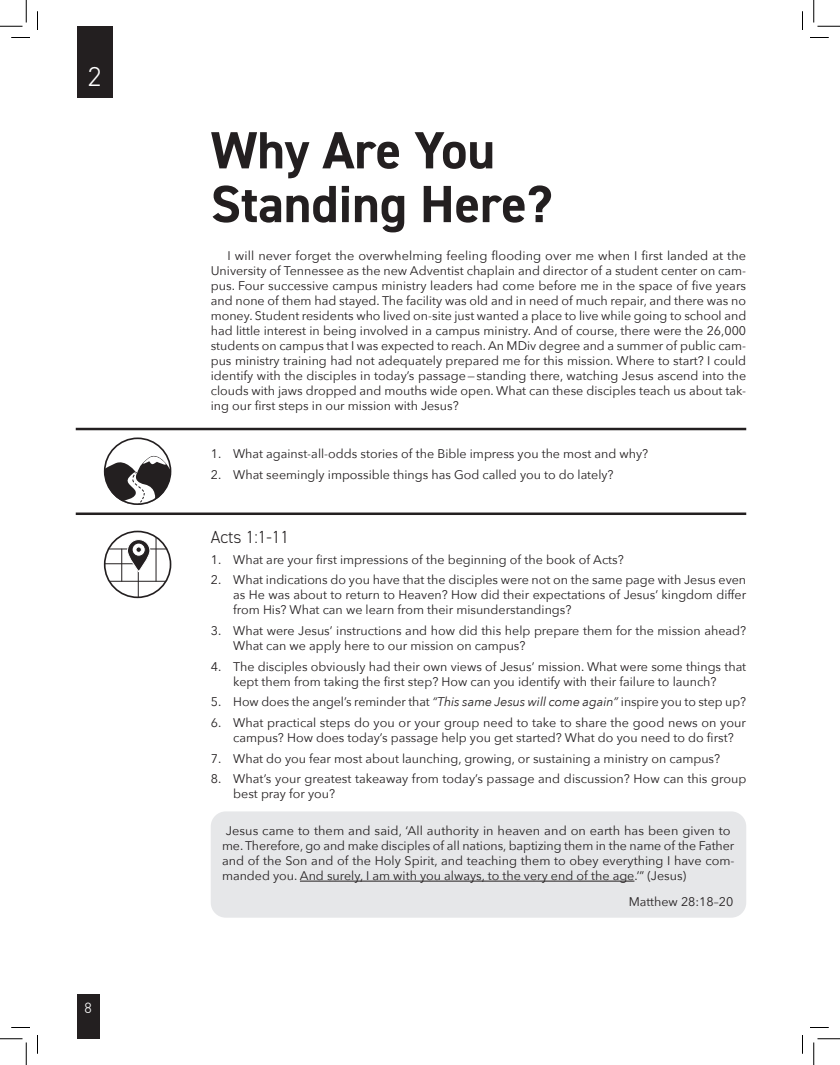
<style>
.page{position:relative;width:840px;height:1065px;background:#fff}
.page>*{position:absolute;margin:0;border:0;box-sizing:border-box;transform-origin:0 0}
.Chapter_Title{font:700 52.5px/53.8px "DIN2014";color:#231f20}
.t1{font:300 27.5px "DIN2014";color:#fff}
.Body_-_Lined_Heading{font:300 17.5px "DIN2014";color:#231f20}
.t2{font:300 15px "DIN2014";color:#fff}
.Body_-_Wide_Space_Se{font:12.5px/15px "Avenir Next";color:#231f20}
.Verse{font:12.5px/15px "Avenir Next";color:#231f20}
.Body{font:12.5px "Avenir Next";color:#231f20}
.s1{font-style:italic}
</style>
<div class="page">
<div style="left:77px;top:994px;width:22px;height:45px;background:#231f20"></div>
<hr style="left:76px;top:428px;width:670px;height:2px;background:#231f20">
<hr style="left:76px;top:513px;width:670px;height:2px;background:#231f20">
<svg style="left:104px;top:450px;width:67px;height:55px"></svg>
<div style="left:104px;top:438px;width:67px;height:67px;border:2px solid #231f20;border-radius:50%"></div>
<div style="left:104px;top:531px;width:67px;height:67px;border:2px solid #231f20;border-radius:50%"></div>
<svg style="left:104px;top:563px;width:35px;height:34px"></svg>
<hr style="left:110px;top:581px;width:56px;height:1px;background:#231f20">
<hr style="left:109px;top:549px;width:57px;height:1px;background:#231f20">
<hr style="left:121px;top:549px;width:1px;height:32px;background:#231f20">
<hr style="left:156px;top:538px;width:1px;height:43px;background:#231f20">
<svg style="left:127px;top:540px;width:23px;height:31px"></svg>
<div style="left:127px;top:539px;width:23px;height:33px;border:1px solid #fff;border-radius:11px"></div>
<div style="left:132px;top:543px;width:13px;height:13px;background:#fff;border-radius:50%"></div>
<div style="left:132px;top:543px;width:13px;height:13px;border:1px solid #231f20;border-radius:50%"></div>
<svg style="left:136px;top:547px;width:6px;height:6px"></svg>
<div style="left:211px;top:811px;width:535px;height:107px;background:#e6e7e9;border-radius:15px"></div>
<hr style="left:300px;top:881px;width:334px;height:1px;background:#231f20">
<div style="left:77px;top:26px;width:35px;height:71px;background:#231f20"></div>
<svg style="left:11px;top:37px;width:19px;height:1px"></svg>
<svg style="left:810px;top:37px;width:19px;height:1px"></svg>
<svg style="left:11px;top:1027px;width:19px;height:1px"></svg>
<svg style="left:810px;top:1027px;width:19px;height:1px"></svg>
<svg style="left:37px;top:11px;width:1px;height:19px"></svg>
<svg style="left:37px;top:1035px;width:1px;height:19px"></svg>
<svg style="left:802px;top:11px;width:1px;height:19px"></svg>
<svg style="left:802px;top:1035px;width:1px;height:19px"></svg>
<svg style="left:0;top:0;width:27px;height:27px"></svg>
<svg style="left:0;top:1039px;width:27px;height:26px"></svg>
<svg style="left:814px;top:0;width:26px;height:27px"></svg>
<svg style="left:814px;top:1039px;width:26px;height:26px"></svg>
<p class="t1" style="left:88px;top:60px;width:15px">2</p>
<p class="t2" style="left:84px;top:999px;width:9px">8</p>
<p class="Chapter_Title" style="left:211px;top:123px;width:343px">Why Are You<br>Standing Here?</p>
<p class="Body_-_Wide_Space_Se" style="left:211px;top:247px;width:537px;text-align:justify;text-indent:17px">I will never forget the overwhelming feeling flooding over me when I first landed at the University of Tennessee as the new Adventist chaplain and director of a student center on cam&shy;pus. Four successive campus ministry leaders had come before me in the space of five years and none of them had stayed. The facility was old and in need of much repair, and there was no money. Student residents who lived on-site just wanted a place to live while going to school and had little interest in being involved in a campus ministry. And of course, there were the 26,000 students on campus that I was expected to reach. An MDiv degree and a summer of public cam&shy;pus ministry training had not adequately prepared me for this mission. Where to start? I could identify with the disciples in today’s passage—standing there, watching Jesus ascend into the clouds with jaws dropped and mouths wide open. What can these disciples teach us about tak&shy;ing our first steps in our mission with Jesus?</p>
<p class="Body_-_Wide_Space_Se" style="left:211px;top:446px;width:439px">1. What against-all-odds stories of the Bible impress you the most and why?</p>
<p class="Body_-_Wide_Space_Se" style="left:211px;top:467px;width:404px">2. What seemingly impossible things has God called you to do lately?</p>
<p class="Body_-_Lined_Heading" style="left:211px;top:526px;width:80px">Acts 1:1-11</p>
<p class="Body_-_Wide_Space_Se" style="left:211px;top:551px;width:415px">1. What are your first impressions of the beginning of the book of Acts?</p>
<p class="Body_-_Wide_Space_Se" style="left:233px;top:572px;width:515px;text-align:justify;text-indent:-22px">2. What indications do you have that the disciples were not on the same page with Jesus even as He was about to return to Heaven? How did their expectations of Jesus’ kingdom differ from His? What can we learn from their misunderstandings?</p>
<p class="Body_-_Wide_Space_Se" style="left:233px;top:623px;width:514px;text-indent:-22px">3. What were Jesus’ instructions and how did this help prepare them for the mission ahead?<br>What can we apply here to our mission on campus?</p>
<p class="Body_-_Wide_Space_Se" style="left:211px;top:658px;width:537px;text-align:center">4. The disciples obviously had their own views of Jesus’ mission. What were some things that kept them from taking the first step? How can you identify with their failure to launch?</p>
<p class="Body_-_Wide_Space_Se" style="left:211px;top:694px;width:537px">5. How does the angel’s reminder that <span class="s1">“This same Jesus will come again”</span> inspire you to step up?</p>
<p class="Body_-_Wide_Space_Se" style="left:233px;top:715px;width:514px;text-indent:-22px">6. What practical steps do you or your group need to take to share the good news on your campus? How does today’s passage help you get started? What do you need to do first?</p>
<p class="Body_-_Wide_Space_Se" style="left:211px;top:750px;width:511px">7. What do you fear most about launching, growing, or sustaining a ministry on campus?</p>
<p class="Body_-_Wide_Space_Se" style="left:233px;top:771px;width:515px;text-indent:-22px">8. What’s your greatest takeaway from today’s passage and discussion? How can this group best pray for you?</p>
<p class="Verse" style="left:222px;top:823px;width:514px;text-indent:4px">Jesus came to them and said, ‘All authority in heaven and on earth has been given to me. Therefore, go and make disciples of all nations, baptizing them in the name of the Father and of the Son and of the Holy Spirit, and teaching them to obey everything I have com&shy;manded you. And surely, I am with you always, to the very end of the age.’” (Jesus)</p>
<p class="Body" style="left:629px;top:892px;width:106px">Matthew 28:18–20</p>
</div>
